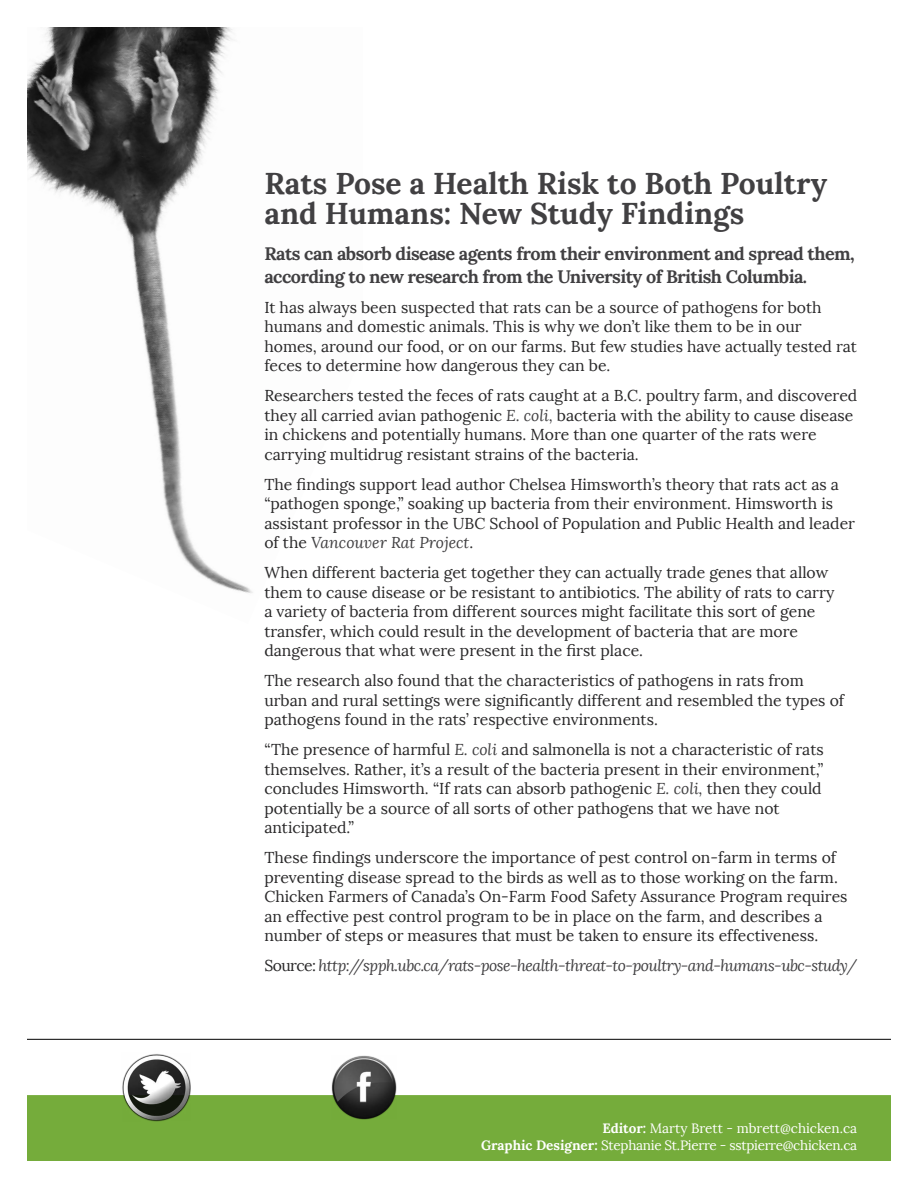
<style>
.page{position:relative;width:918px;height:1188px;background:#fff}
.page>*{position:absolute;margin:0;border:0;box-sizing:border-box;transform-origin:0 0}
.t1{font:700 30px/30px "Lora";color:#414042}
.t2{font:700 18px/22.5px "Lora";letter-spacing:-.03em;color:#414042}
.t3{font:15.75px/19.5px "Lora";color:#292829}
.t4{font:italic 15.75px "Lora";letter-spacing:-.035em;color:#414042}
.t5{font:13.5px/16.2px "Lora";letter-spacing:-.02em;color:#fff;text-align:right}
.s1{font-style:italic;color:#414042}
.s2{font-style:normal;color:#292829}
.s3{font-weight:700}
</style>
<div class="page">
<img style="left:27px;top:27px;width:226px;height:566px">
<div style="left:27px;top:1095px;width:864px;height:66px;background:#75ac3b"></div>
<img style="left:122px;top:1054px;width:69px;height:68px">
<img style="left:331px;top:1055px;width:65px;height:65px">
<hr style="left:27px;top:1039px;width:864px;height:1px;background:#000">
<h1 class="t1" style="left:264px;top:169px;width:565px">Rats Pose a Health Risk to Both Poultry and Humans: New Study Findings</h1>
<p class="t2" style="left:264px;top:243px;width:592px">Rats can absorb disease agents from their environment and spread them, according to new research from the University of British Columbia.</p>
<p class="t3" style="left:264px;top:298px;width:594px">It has always been suspected that rats can be a source of pathogens for both humans and domestic animals. This is why we don’t like them to be in our homes, around our food, or on our farms. But few studies have actually tested rat feces to determine how dangerous they can be.</p>
<p class="t3" style="left:264px;top:386px;width:594px">Researchers tested the feces of rats caught at a B.C. poultry farm, and discovered they all carried avian pathogenic <span class="s1">E. coli,</span> bacteria with the ability to cause disease in chickens and potentially humans. More than one quarter of the rats were carrying multidrug resistant strains of the bacteria.</p>
<p class="t3" style="left:264px;top:475px;width:592px">The findings support lead author Chelsea Himsworth’s theory that rats act as a “pathogen sponge,” soaking up bacteria from their environment. Himsworth is assistant professor in the UBC School of Population and Public Health and leader of the <span class="s1">Vancouver Rat Project</span>.</p>
<p class="t3" style="left:264px;top:563px;width:572px">When different bacteria get together they can actually trade genes that allow them to cause disease or be resistant to antibiotics. The ability of rats to carry a variety of bacteria from different sources might facilitate this sort of gene transfer, which could result in the development of bacteria that are more dangerous that what were present in the first place.</p>
<p class="t3" style="left:264px;top:671px;width:581px">The research also found that the characteristics of pathogens in rats from urban and rural settings were significantly different and resembled the types of pathogens found in the rats’ respective environments.</p>
<p class="t3" style="left:264px;top:740px;width:561px">“The presence of harmful <span class="s1">E. coli</span> and salmonella is not a characteristic of rats themselves. Rather, it’s a result of the bacteria present in their environment,” concludes Himsworth. “If rats can absorb pathogenic <span class="s1">E. coli,</span> then they could potentially be a source of all sorts of other pathogens that we have not anticipated.”</p>
<p class="t3" style="left:264px;top:848px;width:585px">These findings underscore the importance of pest control on-farm in terms of preventing disease spread to the birds as well as to those working on the farm.<br>Chicken Farmers of Canada’s On-Farm Food Safety Assurance Program requires an effective pest control program to be in place on the farm, and describes a number of steps or measures that must be taken to ensure its effectiveness.</p>
<p class="t4" style="left:264px;top:956px;width:594px"><span class="s2">Source:</span> http://spph.ubc.ca/rats-pose-health-threat-to-poultry-and-humans-ubc-study/</p>
<p class="t5" style="left:481px;top:1121px;width:378px"><span class="s3">Editor:</span> Marty Brett - mbrett@chicken.ca<br><span class="s3">Graphic Designer:</span> Stephanie St.Pierre - sstpierre@chicken.ca</p>
</div>
